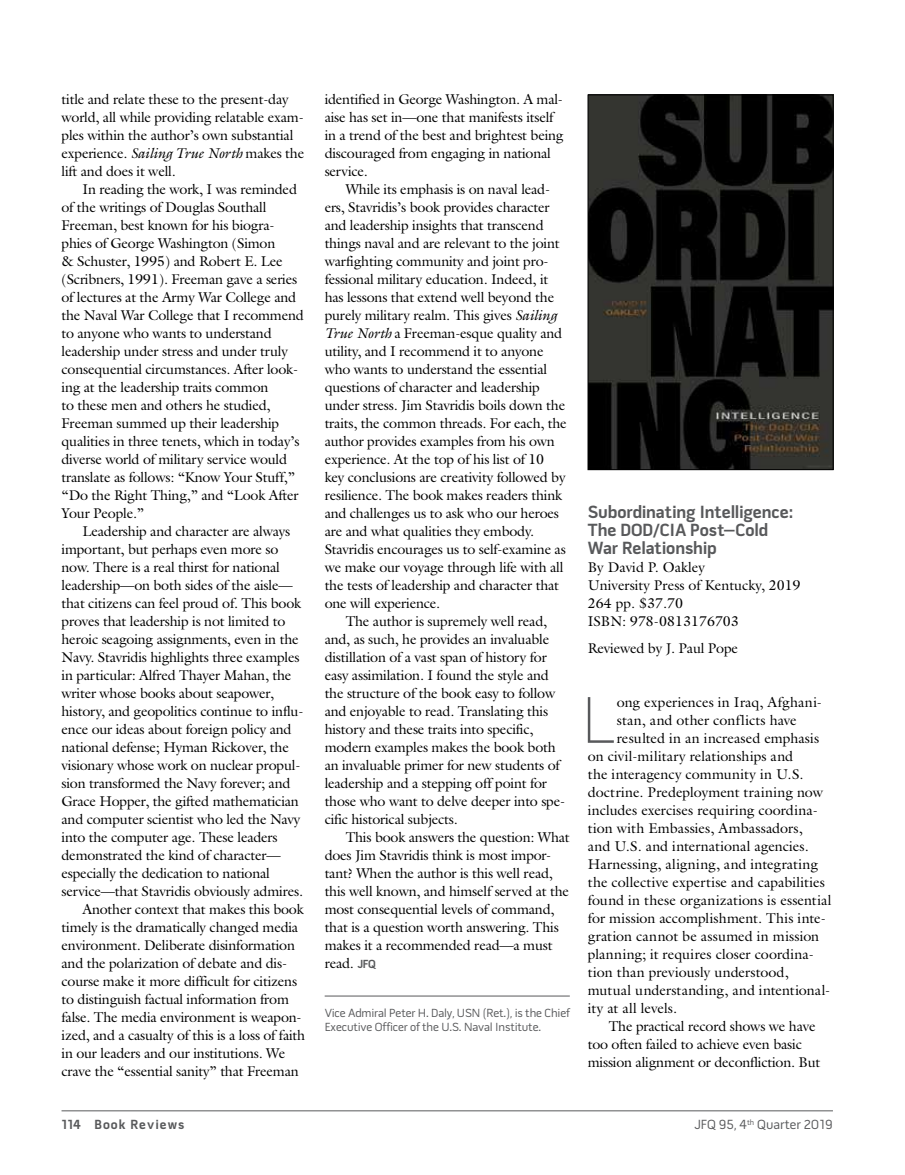
<style>
.page{position:relative;width:905px;height:1175px;background:#fff}
.page>*{position:absolute;margin:0;border:0;box-sizing:border-box;transform-origin:0 0}
.t1{font:100 67.2px "Pill Gothic 600 mg";color:#58595b}
.t2{font:700 18px/18px "Pill Gothic 600 mg";letter-spacing:-.005em;color:#58595b}
.t3{font:14.25px/18px "Galliard Std";letter-spacing:-.015em;color:#000}
.t4{font:14.25px "Galliard Std";letter-spacing:.005em;color:#000}
.t5{font:14.25px "Galliard Std";letter-spacing:.01em;color:#000}
.t6{font:14.25px "Galliard Std";letter-spacing:.015em;color:#000}
.t7{font:13.5px "Pill Gothic 600 mg";color:#58595b}
.t8{font:700 13.5px "Pill Gothic 600 mg";letter-spacing:.075em;color:#58595b}
.t9{font:12px/13.5px "Pill Gothic 600 mg";letter-spacing:-.01em;color:#58595b}
.s1{font-style:italic}
.s2{font-family:"Pill Gothic 600 mg";font-weight:700;font-size:12px;color:#58595b}
</style>
<div class="page">
<hr style="left:62px;top:1110px;width:770px;height:1px;background:#58595b">
<hr style="left:324px;top:995px;width:245px;height:1px;background:#58595b">
<img style="left:590px;top:97px;width:241px;height:371px">
<div style="left:588px;top:95px;width:245px;height:375px;border:1px solid #000"></div>
<p class="t3" style="left:62px;top:89px;width:244px">title and relate these to the present-day world, all while providing relatable exam&shy;ples within the author’s own substantial experience. <span class="s1">Sailing True North</span> makes the lift and does it well.</p>
<p class="t3" style="left:62px;top:179px;width:244px;text-indent:21px">In reading the work, I was reminded of the writings of Douglas Southall Freeman, best known for his biogra&shy;phies of George Washington (Simon<br>&amp; Schuster, 1995) and Robert E. Lee (Scribners, 1991). Freeman gave a series of lectures at the Army War College and the Naval War College that I recommend to anyone who wants to understand leadership under stress and under truly consequential circumstances. After look&shy;ing at the leadership traits common<br>to these men and others he studied, Freeman summed up their leadership qualities in three tenets, which in today’s diverse world of military service would translate as follows: “Know Your Stuff,” “Do the Right Thing,” and “Look After Your People.”</p>
<p class="t3" style="left:83px;top:521px;width:209px">Leadership and character are always</p>
<p class="t3" style="left:62px;top:539px;width:218px">important, but perhaps even more so</p>
<p class="t3" style="left:62px;top:557px;width:220px">now. There is a real thirst for national</p>
<p class="t3" style="left:62px;top:575px;width:233px">leadership—on both sides of the aisle—</p>
<p class="t3" style="left:62px;top:593px;width:241px">that citizens can feel proud of. This book</p>
<p class="t3" style="left:62px;top:611px;width:225px">proves that leadership is not limited to</p>
<p class="t3" style="left:62px;top:629px;width:239px">heroic seagoing assignments, even in the</p>
<p class="t3" style="left:62px;top:647px;width:239px">Navy. Stavridis highlights three examples</p>
<p class="t3" style="left:62px;top:665px;width:231px">in particular: Alfred Thayer Mahan, the</p>
<p class="t3" style="left:62px;top:683px;width:214px">writer whose books about seapower,</p>
<p class="t3" style="left:62px;top:701px;width:243px">history, and geopolitics continue to influ-</p>
<p class="t3" style="left:62px;top:719px;width:231px">ence our ideas about foreign policy and</p>
<p class="t3" style="left:62px;top:737px;width:229px">national defense; Hyman Rickover, the</p>
<p class="t3" style="left:62px;top:755px;width:240px">visionary whose work on nuclear propul-</p>
<p class="t3" style="left:62px;top:773px;width:230px">sion transformed the Navy forever; and</p>
<p class="t3" style="left:62px;top:791px;width:239px">Grace Hopper, the gifted mathematician</p>
<p class="t3" style="left:62px;top:809px;width:240px">and computer scientist who led the Navy</p>
<p class="t3" style="left:62px;top:827px;width:218px">into the computer age. These leaders</p>
<p class="t3" style="left:62px;top:845px;width:220px">demonstrated the kind of character—</p>
<p class="t3" style="left:62px;top:863px;width:210px">especially the dedication to national</p>
<p class="t3" style="left:62px;top:881px;width:243px">service—that Stavridis obviously admires.</p>
<p class="t3" style="left:83px;top:899px;width:223px">Another context that makes this book</p>
<p class="t3" style="left:62px;top:917px;width:238px">timely is the dramatically changed media</p>
<p class="t3" style="left:62px;top:935px;width:235px">environment. Deliberate disinformation</p>
<p class="t3" style="left:62px;top:953px;width:227px">and the polarization of debate and dis-</p>
<p class="t3" style="left:62px;top:971px;width:237px">course make it more difficult for citizens</p>
<p class="t3" style="left:62px;top:989px;width:229px">to distinguish factual information from</p>
<p class="t3" style="left:62px;top:1007px;width:242px">false. The media environment is weapon-</p>
<p class="t3" style="left:62px;top:1025px;width:245px">ized, and a casualty of this is a loss of faith</p>
<p class="t3" style="left:62px;top:1043px;width:225px">in our leaders and our institutions. We</p>
<p class="t3" style="left:62px;top:1061px;width:239px">crave the “essential sanity” that Freeman</p>
<p class="t3" style="left:324px;top:89px;width:240px">identified in George Washington. A mal&shy;aise has set in—one that manifests itself in a trend of the best and brightest being discouraged from engaging in national service.</p>
<p class="t3" style="left:324px;top:179px;width:244px;text-indent:21px">While its emphasis is on naval lead&shy;ers, Stavridis’s book provides character and leadership insights that transcend things naval and are relevant to the joint warfighting community and joint pro&shy;fessional military education. Indeed, it has lessons that extend well beyond the purely military realm. This gives <span class="s1">Sailing True North</span> a Freeman-esque quality and utility, and I recommend it to anyone who wants to understand the essential questions of character and leadership under stress. Jim Stavridis boils down the traits, the common threads. For each, the author provides examples from his own experience. At the top of his list of 10 key conclusions are creativity followed by resilience. The book makes readers think and challenges us to ask who our heroes are and what qualities they embody.<br>Stavridis encourages us to self-examine as we make our voyage through life with all the tests of leadership and character that one will experience.</p>
<p class="t3" style="left:324px;top:611px;width:242px;text-indent:21px">The author is supremely well read, and, as such, he provides an invaluable distillation of a vast span of history for easy assimilation. I found the style and the structure of the book easy to follow and enjoyable to read. Translating this history and these traits into specific, modern examples makes the book both an invaluable primer for new students of leadership and a stepping off point for those who want to delve deeper into spe&shy;cific historical subjects.</p>
<p class="t3" style="left:324px;top:827px;width:247px;text-indent:21px">This book answers the question: What does Jim Stavridis think is most impor&shy;tant? When the author is this well read, this well known, and himself served at the most consequential levels of command, that is a question worth answering. This makes it a recommended read—a must read. <span class="s2">JFQ</span></p>
<p class="t9" style="left:324px;top:1007px;width:247px">Vice Admiral Peter H. Daly, USN (Ret.), is the Chief<br>Executive Officer of the U.S. Naval Institute.</p>
<p class="t2" style="left:588px;top:504px;width:207px">Subordinating Intelligence:<br>The DOD/CIA Post–Cold<br>War Relationship</p>
<p class="t3" style="left:588px;top:557px;width:214px">By David P. Oakley<br>University Press of Kentucky, 2019<br>264 pp. $37.70<br>ISBN: 978-0813176703</p>
<p class="t3" style="left:588px;top:638px;width:152px">Reviewed by J. Paul Pope</p>
<h1 class="t1" style="left:581px;top:693px;width:34px">L</h1>
<p class="t4" style="left:617px;top:693px;width:207px">ong experiences in Iraq, Afghani-</p>
<p class="t4" style="left:617px;top:711px;width:181px">stan, and other conflicts have</p>
<p class="t4" style="left:617px;top:729px;width:204px">resulted in an increased emphasis</p>
<p class="t4" style="left:587px;top:747px;width:207px">on civil-military relationships and</p>
<p class="t3" style="left:587px;top:764px;width:217px">the interagency community in U.S.</p>
<p class="t4" style="left:587px;top:783px;width:237px">doctrine. Predeployment training now</p>
<p class="t4" style="left:587px;top:801px;width:231px">includes exercises requiring coordina-</p>
<p class="t4" style="left:587px;top:819px;width:216px">tion with Embassies, Ambassadors,</p>
<p class="t3" style="left:587px;top:836px;width:222px">and U.S. and international agencies.</p>
<p class="t6" style="left:587px;top:855px;width:232px">Harnessing, aligning, and integrating</p>
<p class="t4" style="left:587px;top:873px;width:239px">the collective expertise and capabilities</p>
<p class="t5" style="left:587px;top:891px;width:245px">found in these organizations is essential</p>
<p class="t3" style="left:587px;top:908px;width:240px">for mission accomplishment. This inte-</p>
<p class="t5" style="left:587px;top:927px;width:233px">gration cannot be assumed in mission</p>
<p class="t4" style="left:587px;top:945px;width:227px">planning; it requires closer coordina-</p>
<p class="t4" style="left:587px;top:963px;width:202px">tion than previously understood,</p>
<p class="t4" style="left:587px;top:981px;width:244px">mutual understanding, and intentional-</p>
<p class="t3" style="left:587px;top:998px;width:91px">ity at all levels.</p>
<p class="t3" style="left:608px;top:1016px;width:208px">The practical record shows we have</p>
<p class="t3" style="left:587px;top:1034px;width:216px">too often failed to achieve even basic</p>
<p class="t3" style="left:587px;top:1052px;width:234px">mission alignment or deconfliction. But</p>
<p class="t8" style="left:62px;top:1119px;width:124px">114 Book Reviews</p>
<p class="t7" style="left:694px;top:1119px;width:140px">JFQ 95, 4<sup>th</sup> Quarter 2019</p>
</div>
